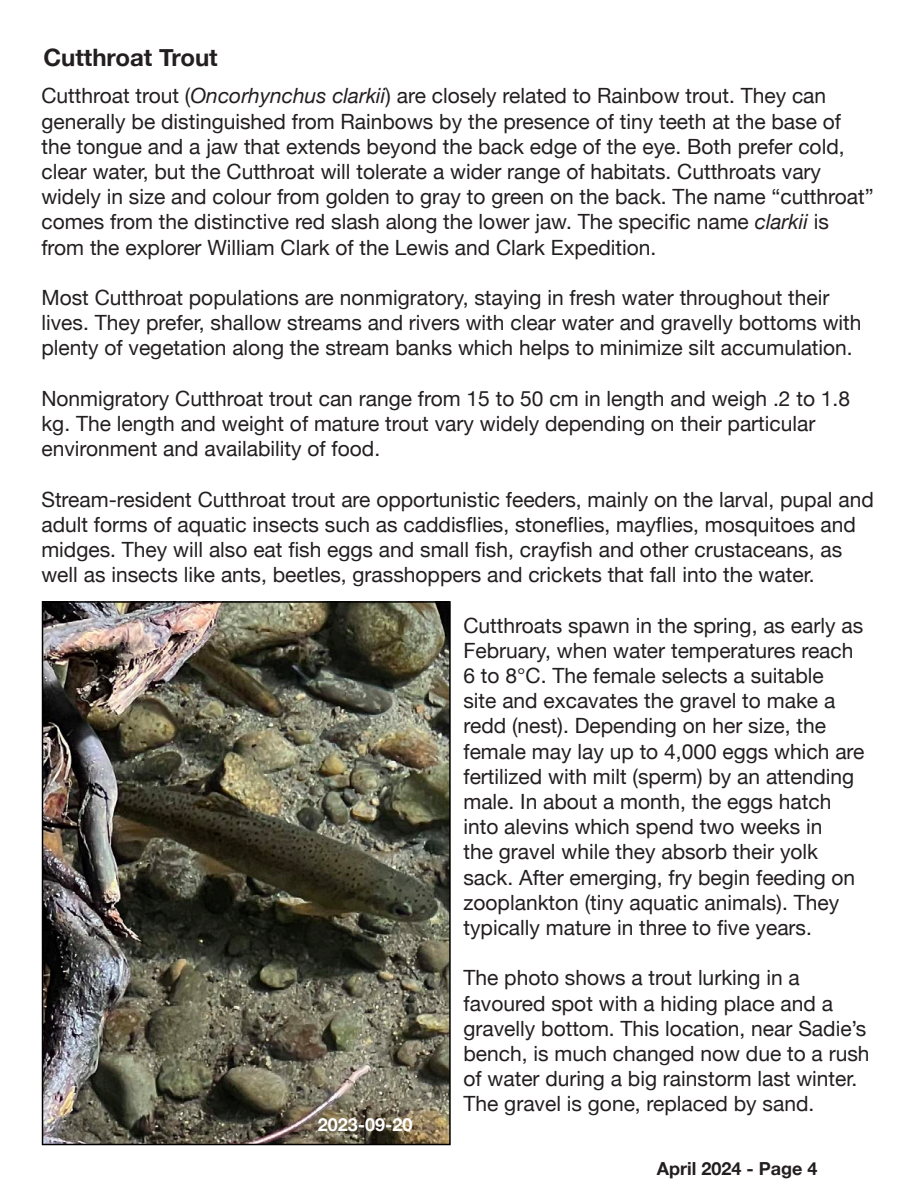
<style>
.page{position:relative;width:918px;height:1188px;background:#fff}
.page>*{position:absolute;margin:0;border:0;box-sizing:border-box;transform-origin:0 0}
.t1{font:700 24px "Helvetica Neue";color:#231f20}
.t2{font:21px/25.2px "Helvetica Neue";color:#231f20}
.t3{font:700 18px "Helvetica Neue";color:#231f20}
.t4{font:700 18px "Helvetica Neue";color:#fff}
.s1{font-style:italic}
</style>
<div class="page">
<img style="left:45px;top:604px;width:403px;height:538px">
<div style="left:42px;top:601px;width:409px;height:544px;border:2px solid #000"></div>
<p class="t1" style="left:43px;top:39px;width:176px">Cutthroat Trout</p>
<p class="t2" style="left:41px;top:84px;width:834px">Cutthroat trout (<span class="s1">Oncorhynchus clarkii</span>) are closely related to Rainbow trout. They can generally be distinguished from Rainbows by the presence of tiny teeth at the base of the tongue and a jaw that extends beyond the back edge of the eye. Both prefer cold, clear water, but the Cutthroat will tolerate a wider range of habitats. Cutthroats vary widely in size and colour from golden to gray to green on the back. The name “cutthroat” comes from the distinctive red slash along the lower jaw. The specific name <span class="s1">clarkii</span> is from the explorer William Clark of the Lewis and Clark Expedition.</p>
<p class="t2" style="left:41px;top:286px;width:822px">Most Cutthroat populations are nonmigratory, staying in fresh water throughout their lives. They prefer, shallow streams and rivers with clear water and gravelly bottoms with plenty of vegetation along the stream banks which helps to minimize silt accumulation.</p>
<p class="t2" style="left:41px;top:387px;width:810px">Nonmigratory Cutthroat trout can range from 15 to 50 cm in length and weigh .2 to 1.8 kg. The length and weight of mature trout vary widely depending on their particular environment and availability of food.</p>
<p class="t2" style="left:41px;top:488px;width:834px">Stream-resident Cutthroat trout are opportunistic feeders, mainly on the larval, pupal and adult forms of aquatic insects such as caddisflies, stoneflies, mayflies, mosquitoes and midges. They will also eat fish eggs and small fish, crayfish and other crustaceans, as well as insects like ants, beetles, grasshoppers and crickets that fall into the water.</p>
<p class="t2" style="left:463px;top:614px;width:403px">Cutthroats spawn in the spring, as early as February, when water temperatures reach 6 to 8°C. The female selects a suitable<br>site and excavates the gravel to make a redd (nest). Depending on her size, the female may lay up to 4,000 eggs which are fertilized with milt (sperm) by an attending male. In about a month, the eggs hatch into alevins which spend two weeks in<br>the gravel while they absorb their yolk sack. After emerging, fry begin feeding on zooplankton (tiny aquatic animals). They typically mature in three to five years.</p>
<p class="t2" style="left:463px;top:966px;width:408px">The photo shows a trout lurking in a favoured spot with a hiding place and a gravelly bottom. This location, near Sadie’s bench, is much changed now due to a rush of water during a big rainstorm last winter.<br>The gravel is gone, replaced by sand.</p>
<p class="t4" style="left:318px;top:1110px;width:96px">2023-09-20</p>
<p class="t3" style="left:657px;top:1154px;width:162px">April 2024 - Page 4</p>
</div>
